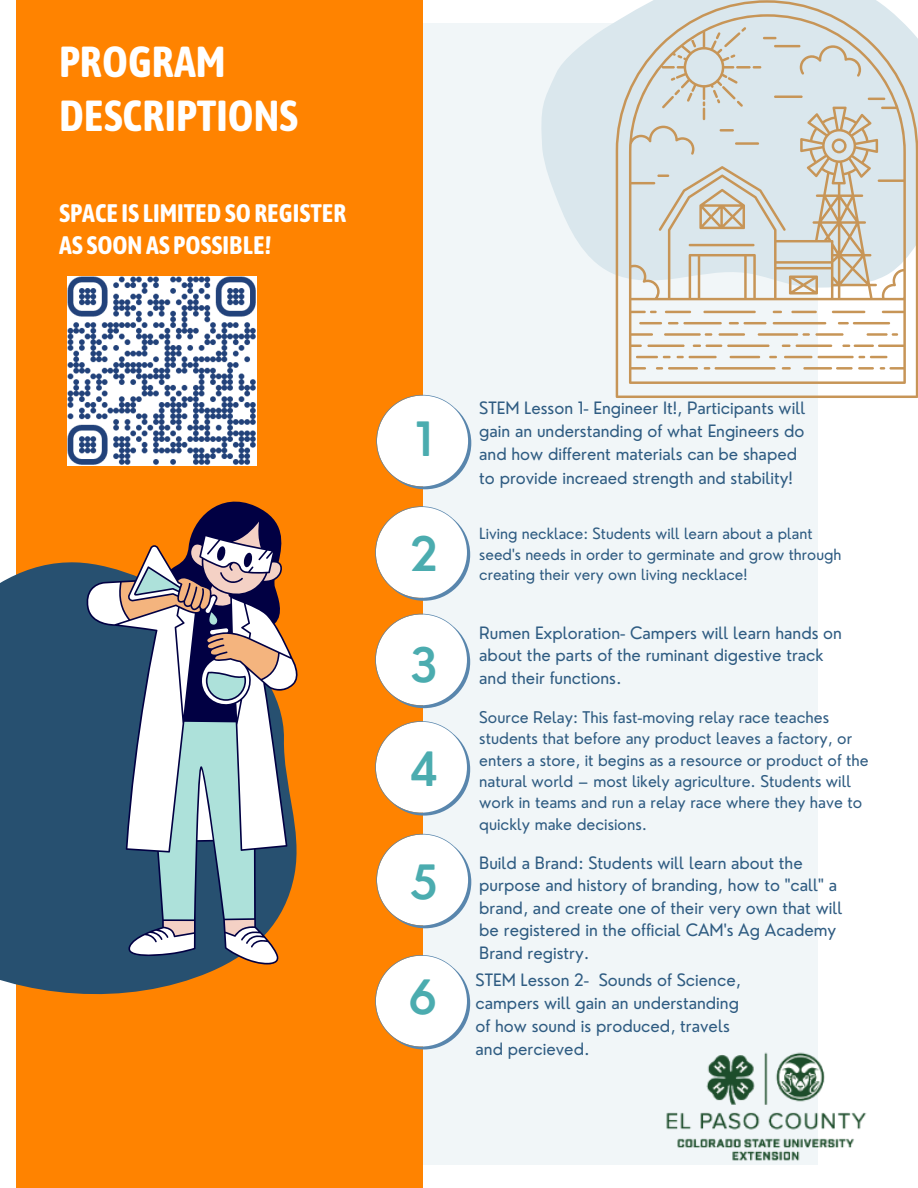
<style>
.page{position:relative;width:918px;height:1188px;background:#fff}
.page>*{position:absolute;margin:0;border:0;box-sizing:border-box;transform-origin:0 0}
.t1{font:600 46.2px "Nourd";color:#4bacaf}
.t2{font:700 43.2px/54px "Asap Condensed";color:#fff}
.t3{font:700 25.2px/31.5px "Asap Condensed";color:#fff}
.t4{font:16.65px/22.5px "Nourd";color:#2f5c82}
.t5{font:15.75px/21.3px "Nourd";color:#2f5c82}
.t6{font:15.15px/20.2px "Nourd";color:#2f5c82}
</style>
<div class="page">
<div style="left:100px;top:23px;width:718px;height:1142px;background:#f1f6f8"></div>
<div style="left:17px;top:0;width:406px;height:1188px;background:#ff8300"></div>
<svg style="left:541px;top:22px;width:75px;height:284px;fill:#dae7ed"></svg>
<svg style="left:376px;top:395px;width:95px;height:94px"></svg>
<svg style="left:375px;top:506px;width:95px;height:95px"></svg>
<svg style="left:375px;top:614px;width:95px;height:94px"></svg>
<svg style="left:375px;top:721px;width:95px;height:95px"></svg>
<svg style="left:375px;top:955px;width:95px;height:94px"></svg>
<svg style="left:0;top:561px;width:225px;height:446px;background:#405766"></svg>
<svg style="left:86px;top:501px;width:190px;height:464px"></svg>
<svg style="left:164px;top:522px;width:117px;height:14px;fill:#010043"></svg>
<svg style="left:87px;top:536px;width:211px;height:429px;fill:#275070"></svg>
<svg style="left:119px;top:568px;width:159px;height:351px;background:#9aa9b4"></svg>
<img style="left:666px;top:1052px;width:201px;height:109px">
<svg style="left:616px;top:0;width:302px;height:398px;fill:#dae7ed"></svg>
<img style="left:68px;top:277px;width:189px;height:189px">
<svg style="left:376px;top:834px;width:95px;height:94px"></svg>
<p class="t2" style="left:59px;top:35px;width:241px">PROGRAM<br>DESCRIPTIONS</p>
<p class="t3" style="left:59px;top:197px;width:289px">SPACE IS LIMITEDSOREGISTER<br>AS SOONAS POSSIBLE!</p>
<p class="t1" style="left:415px;top:409px;width:19px">1</p>
<p class="t1" style="left:410px;top:525px;width:30px">2</p>
<p class="t1" style="left:410px;top:636px;width:30px">3</p>
<p class="t1" style="left:409px;top:740px;width:31px">4</p>
<p class="t1" style="left:410px;top:853px;width:30px">5</p>
<p class="t1" style="left:408px;top:968px;width:31px">6</p>
<p class="t4" style="left:479px;top:396px;width:328px;line-height:23.2px">STEM Lesson 1- Engineer It!, Participants will gain an understanding of what Engineers do and how different materials can be shaped to provide increaed strength and stability!</p>
<p class="t6" style="left:479px;top:524px;width:364px">Living necklace: Students will learn about a plant seed's needs in order to germinate and grow through creating their very own living necklace!</p>
<p class="t4" style="left:479px;top:621px;width:364px">Rumen Exploration- Campers will learn hands on about the parts of the ruminant digestive track and their functions.</p>
<p class="t5" style="left:479px;top:706px;width:391px">Source Relay: This fast-moving relay race teaches students that before any product leaves a factory, or enters a store, it begins as a resource or product of the natural world – most likely agriculture. Students will work in teams and run a relay race where they have to quickly make decisions.</p>
<p class="t4" style="left:479px;top:851px;width:365px">Build a Brand: Students will learn about the purpose and history of branding, how to "call" a brand, and create one of their very own that will be registered in the official CAM's Ag Academy Brand registry.</p>
<p class="t4" style="left:476px;top:968px;width:267px;line-height:23.2px">STEM Lesson 2- Sounds of Science, campers will gain an understanding of how sound is produced, travels and percieved.</p>
</div>
